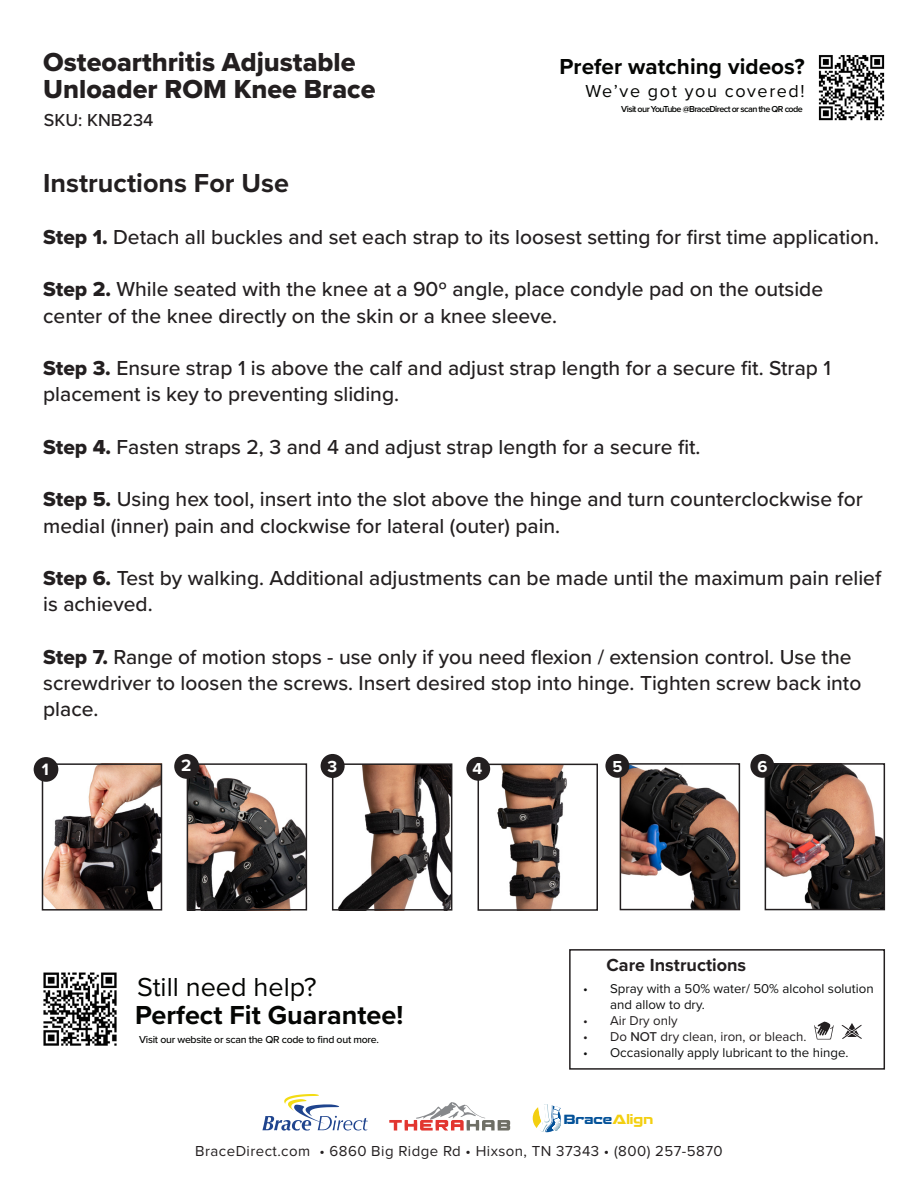
<style>
.page{position:relative;width:918px;height:1188px;background:#fff}
.page>*{position:absolute;margin:0;border:0;box-sizing:border-box;transform-origin:0 0}
.t1{font:27px/27px "Proxima Nova Extrabld";color:#231f20}
.t2{font:700 27px "Proxima Nova";color:#040503}
.t3{font:700 27px "Proxima Nova";color:#231f20}
.t4{font:27px "Proxima Nova";color:#040503}
.t5{font:700 22.5px "Proxima Nova";letter-spacing:.005em;color:#040503}
.t6{font:500 21px/26.2px "Proxima Nova";color:#231f20}
.t7{font:700 18.15px "Proxima Nova";color:#231f20}
.t8{font:18px "Proxima Nova";letter-spacing:.09em;color:#040503}
.t9{font:500 18px "Proxima Nova";color:#231f20}
.t10{font:700 17.25px "Proxima Nova";color:#fff}
.t11{font:700 17.1px "Proxima Nova";color:#fff}
.t12{font:700 16.65px "Proxima Nova";color:#fff}
.t13{font:700 16.5px "Proxima Nova";color:#fff}
.t14{font:15px "Proxima Nova";letter-spacing:.03em;color:#231f20}
.t15{font:13.2px/15.9px "Proxima Nova";color:#0f1010}
.t16{font:13.2px "Proxima Nova";color:#231f20}
.t17{font:700 12.75px "Recharge Rg";letter-spacing:.01em;color:#045299}
.t18{font:500 10.5px "Proxima Nova";letter-spacing:-.025em;color:#040503}
.t19{font:600 9px "Proxima Nova";letter-spacing:-.065em;color:#040503}
.s1{font-family:"Proxima Nova Extrabld";font-weight:400}
.s2{font-weight:500}
.s3{color:#f3cf10}
</style>
<div class="page">
<svg style="left:814px;top:1021px;width:20px;height:19px"></svg>
<svg style="left:842px;top:1023px;width:20px;height:16px"></svg>
<div style="left:569px;top:949px;width:316px;height:121px;border:2px solid #231f20"></div>
<img style="left:45px;top:766px;width:114px;height:142px">
<div style="left:42px;top:763px;width:120px;height:148px;border:2px solid #231f20"></div>
<div style="left:34px;top:757px;width:24px;height:25px;background:#231f20;border-radius:50%"></div>
<img style="left:190px;top:766px;width:114px;height:142px">
<div style="left:187px;top:763px;width:120px;height:148px;border:2px solid #231f20"></div>
<div style="left:174px;top:754px;width:25px;height:25px;background:#231f20;border-radius:50%"></div>
<img style="left:336px;top:766px;width:113px;height:142px">
<div style="left:332px;top:763px;width:120px;height:148px;border:2px solid #231f20"></div>
<div style="left:321px;top:754px;width:24px;height:24px;background:#231f20;border-radius:50%"></div>
<img style="left:481px;top:767px;width:86px;height:141px">
<div style="left:478px;top:764px;width:120px;height:147px;border:2px solid #231f20"></div>
<div style="left:466px;top:757px;width:24px;height:24px;background:#231f20;border-radius:50%"></div>
<img style="left:623px;top:766px;width:114px;height:141px">
<div style="left:620px;top:763px;width:120px;height:147px;border:2px solid #231f20"></div>
<div style="left:605px;top:754px;width:24px;height:24px;background:#231f20;border-radius:50%"></div>
<img style="left:768px;top:766px;width:114px;height:141px">
<div style="left:765px;top:763px;width:120px;height:147px;border:2px solid #231f20"></div>
<div style="left:750px;top:754px;width:24px;height:24px;background:#231f20;border-radius:50%"></div>
<svg style="left:389px;top:1102px;width:121px;height:29px"></svg>
<svg style="left:262px;top:1094px;width:106px;height:37px"></svg>
<svg style="left:533px;top:1104px;width:28px;height:29px"></svg>
<img style="left:43px;top:972px;width:74px;height:74px">
<img style="left:818px;top:55px;width:67px;height:66px">
<p class="t1" style="left:43px;top:48px;width:334px">Osteoarthritis Adjustable<br>Unloader ROM Knee Brace</p>
<p class="t9" style="left:44px;top:107px;width:111px">SKU: KNB234</p>
<p class="t3" style="left:43px;top:163px;width:247px">Instructions For Use</p>
<p class="t5" style="left:559px;top:50px;width:247px">Prefer watching videos?</p>
<p class="t8" style="left:585px;top:77px;width:221px">We’ve got you covered!</p>
<p class="t19" style="left:621px;top:102px;width:183px">Visit our YouTube @BraceDirect or scan the QR code</p>
<p class="t6" style="left:43px;top:223px;width:838px"><span class="s1">Step 1.</span> Detach all buckles and set each strap to its loosest setting for first time application.</p>
<p class="t6" style="left:43px;top:275px;width:781px"><span class="s1">Step 2.</span> While seated with the knee at a 90º angle, place condyle pad on the outside center of the knee directly on the skin or a knee sleeve.</p>
<p class="t6" style="left:43px;top:354px;width:789px"><span class="s1">Step 3.</span> Ensure strap 1 is above the calf and adjust strap length for a secure fit. Strap 1 placement is key to preventing sliding.</p>
<p class="t6" style="left:43px;top:433px;width:659px"><span class="s1">Step 4.</span> Fasten straps 2, 3 and 4 and adjust strap length for a secure fit.</p>
<p class="t6" style="left:43px;top:485px;width:821px"><span class="s1">Step 5.</span> Using hex tool, insert into the slot above the hinge and turn counterclockwise for medial (inner) pain and clockwise for lateral (outer) pain.</p>
<p class="t6" style="left:43px;top:564px;width:840px"><span class="s1">Step 6.</span> Test by walking. Additional adjustments can be made until the maximum pain relief is achieved.</p>
<p class="t6" style="left:43px;top:643px;width:820px"><span class="s1">Step 7.</span> Range of motion stops - use only if you need flexion / extension control. Use the screwdriver to loosen the screws. Insert desired stop into hinge. Tighten screw back into place.</p>
<p class="t11" style="left:42px;top:756px;width:9px">1</p>
<p class="t10" style="left:181px;top:753px;width:12px">2</p>
<p class="t12" style="left:328px;top:754px;width:11px">3</p>
<p class="t13" style="left:473px;top:756px;width:11px">4</p>
<p class="t13" style="left:612px;top:754px;width:12px">5</p>
<p class="t13" style="left:757px;top:754px;width:12px">6</p>
<p class="t4" style="left:137px;top:967px;width:181px">Still need help?</p>
<p class="t2" style="left:135px;top:995px;width:270px">Perfect Fit Guarantee!</p>
<p class="t18" style="left:139px;top:1032px;width:241px">Visit our website or scan the QR code to find out more.</p>
<p class="t7" style="left:606px;top:952px;width:141px">Care Instructions</p>
<p class="t15" style="left:610px;top:980px;width:265px;text-indent:-27px">• Spray with a 50% water/ 50% alcohol solution and allow to dry.</p>
<p class="t16" style="left:583px;top:1011px;width:96px">• Air Dry only</p>
<p class="t16" style="left:583px;top:1027px;width:225px">• Do <span class="s2">NOT</span> dry clean, iron, or bleach.</p>
<p class="t15" style="left:583px;top:1044px;width:267px">• Occasionally apply lubricant to the hinge.</p>
<p class="t17" style="left:564px;top:1114px;width:91px">Brace<span class="s3">Align</span></p>
<p class="t14" style="left:195px;top:1140px;width:529px">BraceDirect.com • 6860 Big Ridge Rd • Hixson, TN 37343 • (800) 257-5870</p>
</div>
